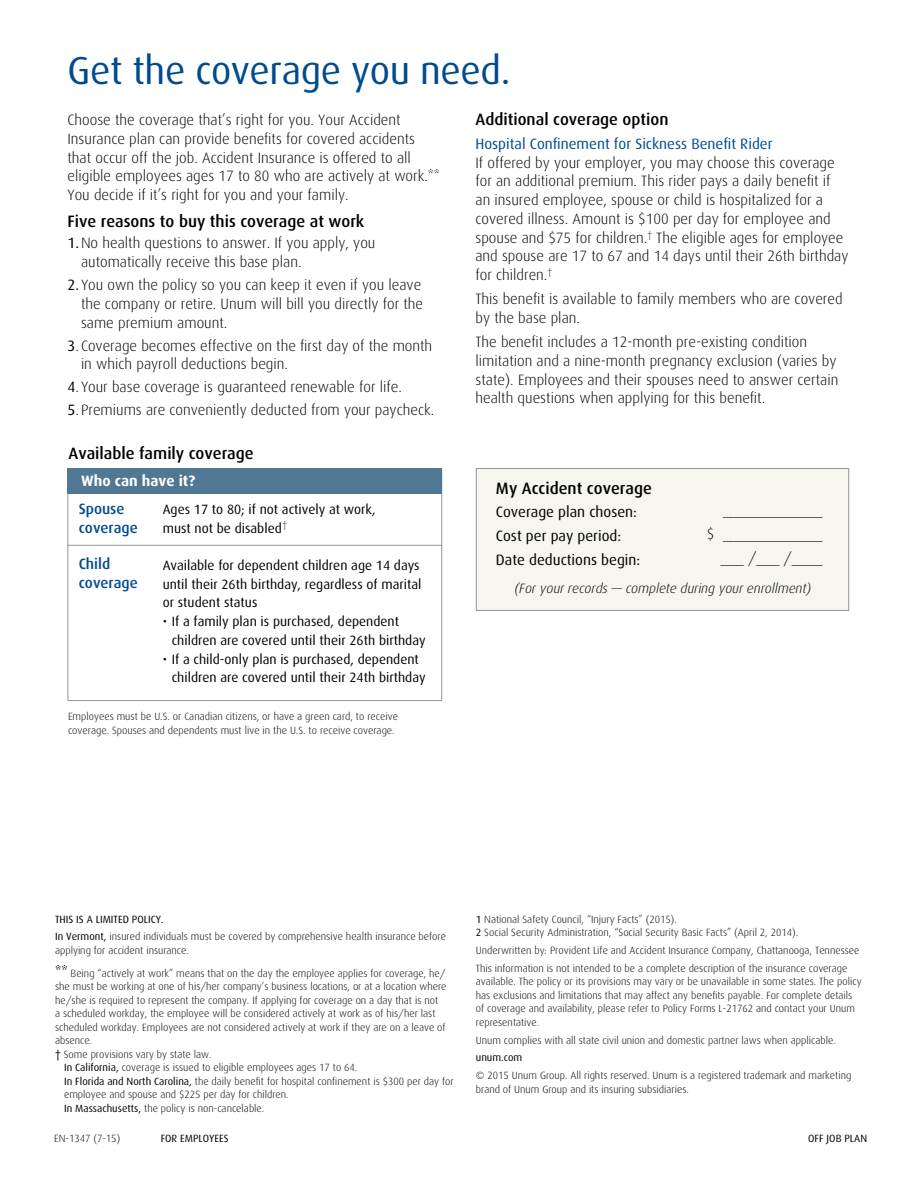
<style>
.page{position:relative;width:918px;height:1188px;background:#fff}
.page>*{position:absolute;margin:0;border:0;box-sizing:border-box;transform-origin:0 0}
.t1{font:39px "Dax";letter-spacing:-.01em;color:#004b8d}
.t2{font:500 16.5px "Dax";color:#000}
.t3{font:300 15px/18.8px "Dax";color:#000}
.t4{font:15px/24px "Dax";color:#000}
.t5{font:15px "Dax";color:#004b8d}
.t6{font:500 15px/18.8px "Dax";color:#004b8d}
.t7{font:700 15px "Dax";color:#fff}
.t8{font:13.5px/18.8px "Dax";color:#000}
.t9{font:italic 300 13.5px "Dax";color:#000}
.t10{font:300 10.5px/13.5px "Dax";color:#000}
.t11{font:10.5px "Dax";color:#000}
.s1{font-weight:400}
.s2{font-weight:400;font-size:15px}
</style>
<div class="page">
<div style="left:68px;top:469px;width:374px;height:232px;background:#fff;border:1px solid #939598"></div>
<div style="left:68px;top:468px;width:374px;height:25px;background:#507793"></div>
<hr style="left:68px;top:545px;width:374px;height:1px;background:#939598">
<div style="left:476px;top:468px;width:373px;height:143px;background:#f6f6ef;border:1px solid #939598"></div>
<h1 class="t1" style="left:68px;top:49px;width:444px">Get the coverage you need.</h1>
<p class="t3" style="left:68px;top:111px;width:374px">Choose the coverage that’s right for you. Your Accident Insurance plan can provide benefits for covered accidents that occur off the job. Accident Insurance is offered to all eligible employees ages 17 to 80 who are actively at work.** You decide if it’s right for you and your family.</p>
<h2 class="t2" style="left:68px;top:212px;width:298px">Five reasons to buy this coverage at work</h2>
<h3 class="t3" style="left:81px;top:234px;width:296px;text-indent:-14px"><span class="s1">1.</span>No health questions to answer. If you apply, you automatically receive this base plan.</h3>
<h3 class="t3" style="left:81px;top:276px;width:344px;text-indent:-14px"><span class="s1">2.</span> You own the policy so you can keep it even if you leave the company or retire. Unum will bill you directly for the same premium amount.</h3>
<h3 class="t3" style="left:81px;top:336px;width:353px;text-indent:-14px"><span class="s1">3</span>. Coverage becomes effective on the first day of the month in which payroll deductions begin.</h3>
<h3 class="t3" style="left:68px;top:378px;width:336px"><span class="s1">4</span>. Your base coverage is guaranteed renewable for life.</h3>
<h3 class="t3" style="left:68px;top:401px;width:368px"><span class="s1">5</span>. Premiums are conveniently deducted from your paycheck.</h3>
<h2 class="t2" style="left:476px;top:110px;width:195px">Additional coverage option</h2>
<h3 class="t5" style="left:476px;top:135px;width:299px">Hospital Confinement for Sickness Benefit Rider</h3>
<p class="t3" style="left:475px;top:153px;width:375px">If offered by your employer, you may choose this coverage for an additional premium. This rider pays a daily benefit if an insured employee, spouse or child is hospitalized for a covered illness. Amount is $100 per day for employee and spouse and $75 for children.<sup>†</sup> The eligible ages for employee and spouse are 17 to 67 and 14 days until their 26th birthday for children.<sup>†</sup></p>
<h3 class="t3" style="left:475px;top:290px;width:369px">This benefit is available to family members who are covered by the base plan.</h3>
<h3 class="t3" style="left:475px;top:333px;width:364px">The benefit includes a 12-month pre-existing condition limitation and a nine-month pregnancy exclusion (varies by state). Employees and their spouses need to answer certain health questions when applying for this benefit.</h3>
<h2 class="t2" style="left:68px;top:444px;width:187px">Available family coverage</h2>
<h3 class="t7" style="left:81px;top:473px;width:115px">Who can have it?</h3>
<h3 class="t6" style="left:79px;top:500px;width:61px">Spouse coverage</h3>
<h3 class="t6" style="left:79px;top:555px;width:61px">Child coverage</h3>
<p class="t8" style="left:163px;top:500px;width:214px">Ages 17 to 80; if not actively at work, must not be disabled<sup>†</sup></p>
<p class="t8" style="left:163px;top:556px;width:260px">Available for dependent children age 14 days until their 26th birthday, regardless of marital or student status</p>
<p class="t8" style="left:172px;top:612px;width:255px;text-indent:-9px">• If a family plan is purchased, dependent children are covered until their 26th birthday</p>
<p class="t8" style="left:172px;top:650px;width:255px;text-indent:-9px">• If a child-only plan is purchased, dependent children are covered until their 24th birthday</p>
<p class="t10" style="left:68px;top:710px;width:331px">Employees must be U.S. or Canadian citizens, or have a green card, to receive coverage. Spouses and dependents must live in the U.S. to receive coverage.</p>
<h2 class="t2" style="left:496px;top:479px;width:157px">My Accident coverage</h2>
<h3 class="t4" style="left:496px;top:500px;width:146px">Coverage plan chosen:<br>Cost per pay period:<br>Date deductions begin:</h3>
<h3 class="t3" style="left:707px;top:498px;width:117px;line-height:24px;text-align:right">_____________<br>$ _____________ ___ /___ /____</h3>
<p class="t9" style="left:515px;top:581px;width:298px">(For your records — complete during your enrollment)</p>
<p class="t10" style="left:55px;top:910px;width:393px;line-height:17.9px"><span class="s1">THIS IS A LIMITED POLICY.<br>In Vermont,</span> insured individuals must be covered by comprehensive health insurance before</p>
<p class="t10" style="left:55px;top:939px;width:392px;line-height:23.1px">applying for accident insurance.<br><span class="s2">**</span> Being “actively at work” means that on the day the employee applies for coverage, he/</p>
<p class="t10" style="left:55px;top:980px;width:393px">she must be working at one of his/her company’s business locations, or at a location where</p>
<p class="t10" style="left:55px;top:994px;width:385px">he/she is required to represent the company. If applying for coverage on a day that is not</p>
<p class="t10" style="left:55px;top:1007px;width:382px">a scheduled workday, the employee will be considered actively at work as of his/her last</p>
<p class="t10" style="left:55px;top:1021px;width:392px">scheduled workday. Employees are not considered actively at work if they are on a leave of</p>
<p class="t10" style="left:55px;top:1034px;width:39px">absence.</p>
<p class="t10" style="left:55px;top:1048px;width:158px"><span class="s1">†</span> Some provisions vary by state law.</p>
<p class="t10" style="left:64px;top:1061px;width:295px"><span class="s1">In California,</span> coverage is issued to eligible employees ages 17 to 64.</p>
<p class="t10" style="left:64px;top:1075px;width:391px"><span class="s1">In Florida and North Carolina,</span> the daily benefit for hospital confinement is $300 per day for</p>
<p class="t10" style="left:64px;top:1088px;width:226px">employee and spouse and $225 per day for children.</p>
<p class="t10" style="left:64px;top:1102px;width:202px"><span class="s1">In Massachusetts,</span> the policy is non-cancelable.</p>
<p class="t10" style="left:476px;top:912px;width:324px"><span class="s1">1</span> National Safety Council, “Injury Facts” (2015).<br><span class="s1">2</span> Social Security Administration, “Social Security Basic Facts” (April 2, 2014).</p>
<p class="t10" style="left:476px;top:941px;width:385px;line-height:17.9px">Underwritten by: Provident Life and Accident Insurance Company, Chattanooga, Tennessee<br>This information is not intended to be a complete description of the insurance coverage</p>
<p class="t10" style="left:476px;top:975px;width:387px">available. The policy or its provisions may vary or be unavailable in some states. The policy has exclusions and limitations that may affect any benefits payable. For complete details of coverage and availability, please refer to Policy Forms L-21762 and contact your Unum representative.</p>
<p class="t10" style="left:476px;top:1033px;width:362px">Unum complies with all state civil union and domestic partner laws when applicable.</p>
<p class="t11" style="left:476px;top:1052px;width:48px">unum.com</p>
<p class="t10" style="left:476px;top:1069px;width:377px">© 2015 Unum Group. All rights reserved. Unum is a registered trademark and marketing brand of Unum Group and its insuring subsidiaries.</p>
<p class="t10" style="left:54px;top:1131px;width:68px">EN-1347 (7-15)</p>
<p class="t11" style="left:161px;top:1132px;width:69px">FOR EMPLOYEES</p>
<p class="t11" style="left:808px;top:1132px;width:60px">OFF JOB PLAN</p>
</div>
